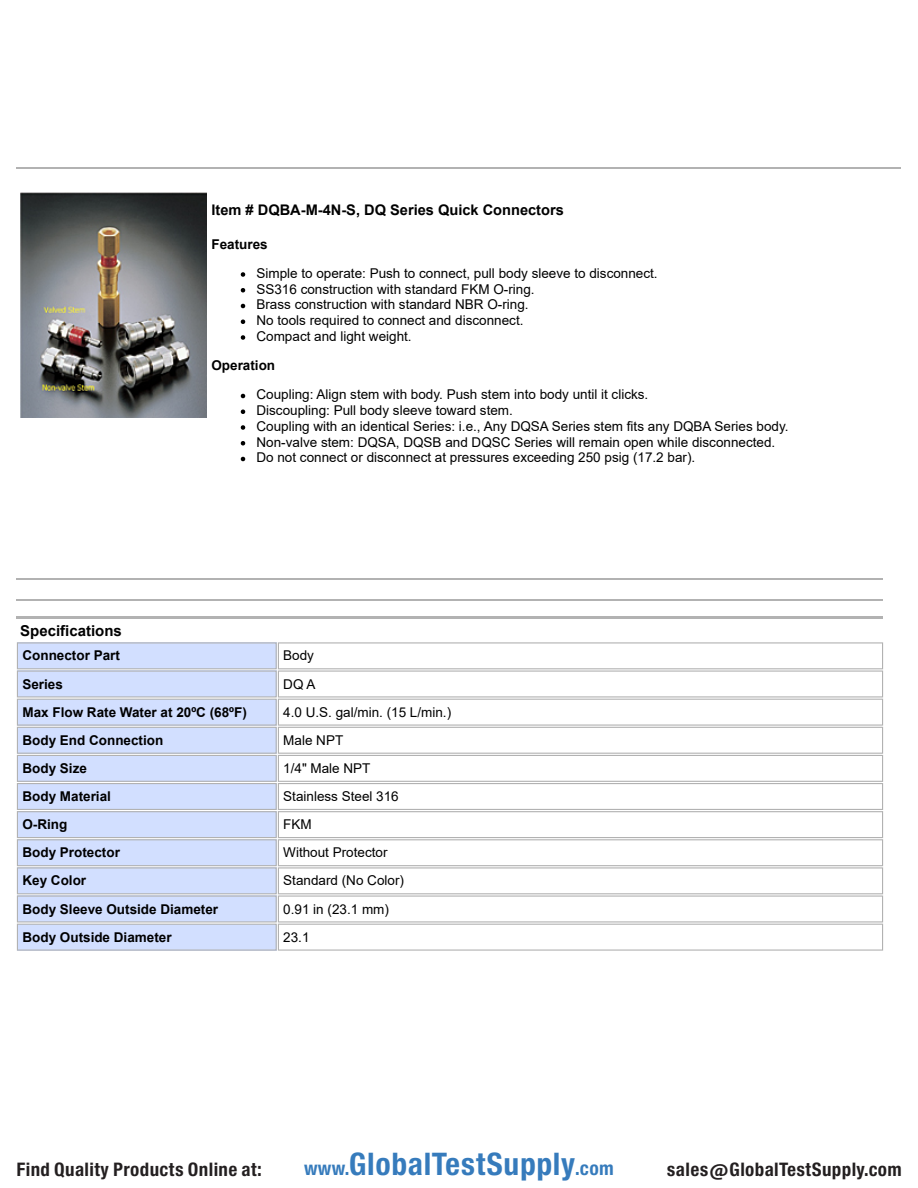
<style>
.page{position:relative;width:918px;height:1188px;background:#fff}
.page>*{position:absolute;margin:0;border:0;box-sizing:border-box;transform-origin:0 0}
.t1{font:29.7px "Europa Gro Nr 2 SBOP Bol Con";letter-spacing:.02em;color:#367bbc}
.t2{font:17.85px "Europa Gro Nr 2 SBOP Bol Con";letter-spacing:.02em;color:#231f20}
.t3{font:700 15px "Arial";color:#000}
.t4{font:700 14.7px "Arial";color:#000}
.t5{font:13.5px/15.8px "Arial";color:#000}
.t6{font:700 13.5px "Arial";color:#000}
.s1{font-size:18.3px}
</style>
<div class="page">
<hr style="left:17px;top:168px;width:884px;height:1px;background:#b2b2b2">
<hr style="left:17px;top:578px;width:866px;height:1px;background:#b2b2b2">
<hr style="left:17px;top:600px;width:866px;height:1px;background:#b2b2b2">
<hr style="left:17px;top:616px;width:866px;height:3px;background:#b2b2b2">
<div style="left:17px;top:642px;width:260px;height:27px;background:#d2dfff"></div>
<div style="left:17px;top:642px;width:260px;height:27px;border:1px solid #b2b2b2"></div>
<div style="left:278px;top:642px;width:605px;height:27px;border:1px solid #b2b2b2"></div>
<div style="left:17px;top:670px;width:260px;height:28px;background:#d2dfff"></div>
<div style="left:17px;top:670px;width:260px;height:28px;border:1px solid #b2b2b2"></div>
<div style="left:278px;top:670px;width:605px;height:28px;border:1px solid #b2b2b2"></div>
<div style="left:17px;top:699px;width:260px;height:27px;background:#d2dfff"></div>
<div style="left:17px;top:699px;width:260px;height:27px;border:1px solid #b2b2b2"></div>
<div style="left:278px;top:699px;width:605px;height:27px;border:1px solid #b2b2b2"></div>
<div style="left:17px;top:727px;width:260px;height:27px;background:#d2dfff"></div>
<div style="left:17px;top:727px;width:260px;height:27px;border:1px solid #b2b2b2"></div>
<div style="left:278px;top:727px;width:605px;height:27px;border:1px solid #b2b2b2"></div>
<div style="left:17px;top:755px;width:260px;height:27px;background:#d2dfff"></div>
<div style="left:17px;top:755px;width:260px;height:27px;border:1px solid #b2b2b2"></div>
<div style="left:278px;top:755px;width:605px;height:27px;border:1px solid #b2b2b2"></div>
<div style="left:17px;top:783px;width:260px;height:27px;background:#d2dfff"></div>
<div style="left:17px;top:783px;width:260px;height:27px;border:1px solid #b2b2b2"></div>
<div style="left:278px;top:783px;width:605px;height:27px;border:1px solid #b2b2b2"></div>
<div style="left:17px;top:811px;width:260px;height:27px;background:#d2dfff"></div>
<div style="left:17px;top:811px;width:260px;height:27px;border:1px solid #b2b2b2"></div>
<div style="left:278px;top:811px;width:605px;height:27px;border:1px solid #b2b2b2"></div>
<div style="left:17px;top:839px;width:260px;height:27px;background:#d2dfff"></div>
<div style="left:17px;top:839px;width:260px;height:27px;border:1px solid #b2b2b2"></div>
<div style="left:278px;top:839px;width:605px;height:27px;border:1px solid #b2b2b2"></div>
<div style="left:17px;top:867px;width:260px;height:27px;background:#d2dfff"></div>
<div style="left:17px;top:867px;width:260px;height:27px;border:1px solid #b2b2b2"></div>
<div style="left:278px;top:867px;width:605px;height:27px;border:1px solid #b2b2b2"></div>
<div style="left:17px;top:896px;width:260px;height:26px;background:#d2dfff"></div>
<div style="left:17px;top:896px;width:260px;height:26px;border:1px solid #b2b2b2"></div>
<div style="left:278px;top:896px;width:605px;height:26px;border:1px solid #b2b2b2"></div>
<div style="left:17px;top:924px;width:260px;height:27px;background:#d2dfff"></div>
<div style="left:17px;top:924px;width:260px;height:27px;border:1px solid #b2b2b2"></div>
<div style="left:278px;top:924px;width:605px;height:27px;border:1px solid #b2b2b2"></div>
<img style="left:20px;top:192px;width:187px;height:225px">
<svg style="left:241px;top:272px;width:4px;height:5px"></svg>
<svg style="left:241px;top:288px;width:4px;height:4px"></svg>
<svg style="left:241px;top:304px;width:4px;height:4px"></svg>
<svg style="left:241px;top:320px;width:4px;height:4px"></svg>
<svg style="left:241px;top:335px;width:4px;height:5px"></svg>
<svg style="left:241px;top:394px;width:4px;height:4px"></svg>
<svg style="left:241px;top:410px;width:4px;height:4px"></svg>
<svg style="left:241px;top:425px;width:4px;height:5px"></svg>
<svg style="left:241px;top:441px;width:4px;height:5px"></svg>
<svg style="left:241px;top:457px;width:4px;height:4px"></svg>
<p class="t4" style="left:212px;top:202px;width:354px">Item # DQBA-M-4N-S, DQ Series Quick Connectors</p>
<p class="t3" style="left:20px;top:622px;width:103px">Specifications</p>
<p class="t6" style="left:212px;top:236px;width:58px">Features</p>
<p class="t5" style="left:256px;top:265px;width:403px">Simple to operate: Push to connect, pull body sleeve to disconnect.<br>SS316 construction with standard FKM O-ring.<br>Brass construction with standard NBR O-ring.<br>No tools required to connect and disconnect.<br>Compact and light weight.</p>
<p class="t6" style="left:212px;top:358px;width:65px">Operation</p>
<p class="t5" style="left:256px;top:387px;width:534px">Coupling: Align stem with body. Push stem into body until it clicks.<br>Discoupling: Pull body sleeve toward stem.<br>Coupling with an identical Series: i.e., Any DQSA Series stem fits any DQBA Series body.<br>Non-valve stem: DQSA, DQSB and DQSC Series will remain open while disconnected.<br>Do not connect or disconnect at pressures exceeding 250 psig (17.2 bar).</p>
<p class="t6" style="left:22px;top:648px;width:99px">Connector Part</p>
<p class="t5" style="left:283px;top:648px;width:32px">Body</p>
<p class="t6" style="left:22px;top:676px;width:42px">Series</p>
<p class="t5" style="left:283px;top:676px;width:34px">DQ A</p>
<p class="t6" style="left:22px;top:704px;width:226px">Max Flow Rate Water at 20ºC (68ºF)</p>
<p class="t5" style="left:283px;top:704px;width:169px">4.0 U.S. gal/min. (15 L/min.)</p>
<p class="t6" style="left:22px;top:733px;width:142px">Body End Connection</p>
<p class="t5" style="left:283px;top:732px;width:61px">Male NPT</p>
<p class="t6" style="left:22px;top:761px;width:66px">Body Size</p>
<p class="t5" style="left:283px;top:760px;width:89px">1/4" Male NPT</p>
<p class="t6" style="left:22px;top:789px;width:90px">Body Material</p>
<p class="t5" style="left:283px;top:788px;width:117px">Stainless Steel 316</p>
<p class="t6" style="left:22px;top:817px;width:46px">O-Ring</p>
<p class="t5" style="left:283px;top:817px;width:30px">FKM</p>
<p class="t6" style="left:22px;top:845px;width:99px">Body Protector</p>
<p class="t5" style="left:283px;top:845px;width:106px">Without Protector</p>
<p class="t6" style="left:22px;top:873px;width:65px">Key Color</p>
<p class="t5" style="left:283px;top:873px;width:122px">Standard (No Color)</p>
<p class="t6" style="left:22px;top:901px;width:197px">Body Sleeve Outside Diameter</p>
<p class="t5" style="left:283px;top:901px;width:107px">0.91 in (23.1 mm)</p>
<p class="t6" style="left:22px;top:929px;width:151px">Body Outside Diameter</p>
<p class="t5" style="left:283px;top:929px;width:28px">23.1</p>
<h2 class="t2" style="left:16px;top:1159px;width:247px">Find Quality Products Online at:</h2>
<h1 class="t1" style="left:304px;top:1147px;width:311px"><span class="s1">www.</span>GlobalTestSupply<span class="s1">.com</span></h1>
<h2 class="t2" style="left:667px;top:1159px;width:236px">sales@GlobalTestSupply.com</h2>
</div>
